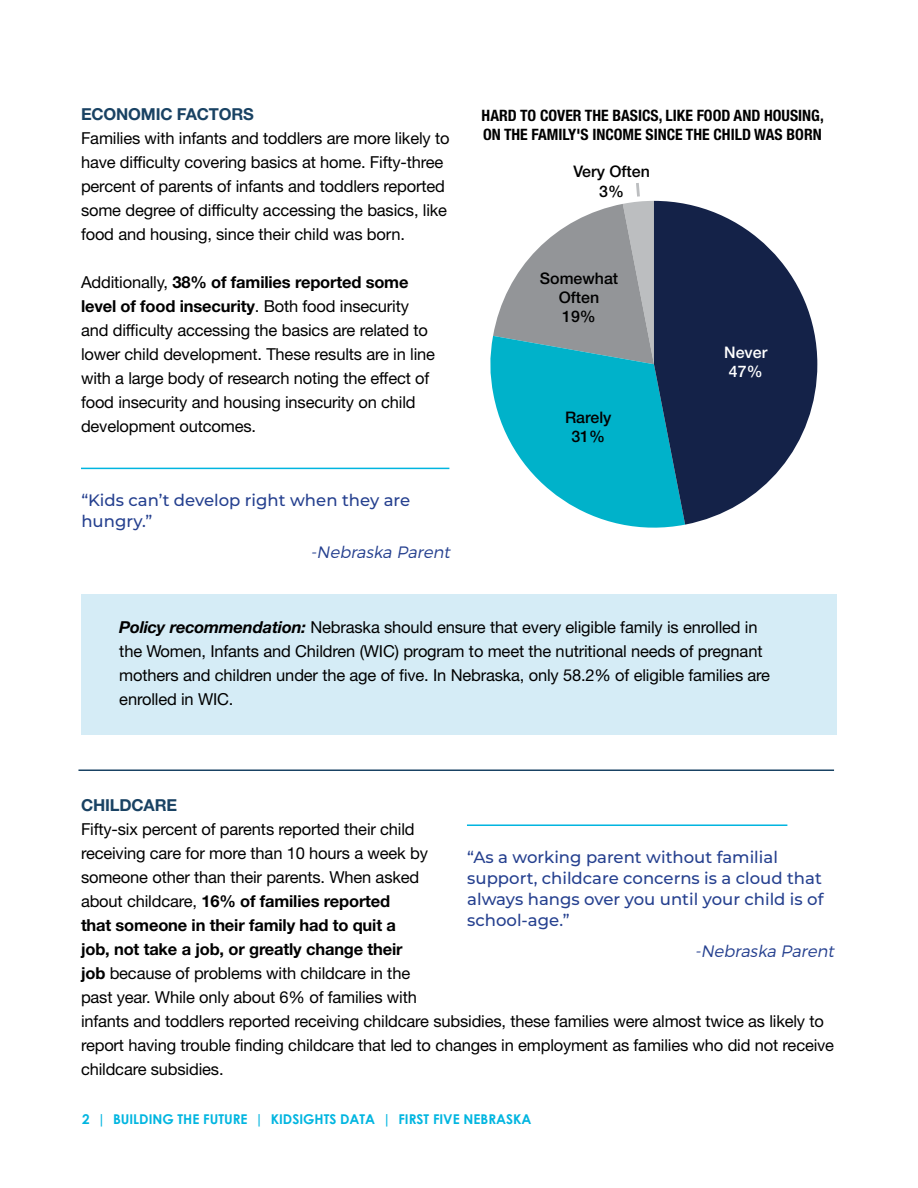
<style>
.page{position:relative;width:918px;height:1188px;background:#fff}
.page>*{position:absolute;margin:0;border:0;box-sizing:border-box;transform-origin:0 0}
.t1{font:16.5px/24px "Helvetica Neue LT Std";letter-spacing:-.01em;color:#000}
.t2{font:500 16.5px/21px "Montserrat";color:#25408f}
.t3{font:italic 300 16.5px "Montserrat";color:#25408f}
.t4{font:700 16.5px "Helvetica Neue LT Std";letter-spacing:-.01em;color:#194263}
.t5{font:500 15.9px/19.2px "Helvetica Neue";color:#000;text-align:center}
.t6{font:500 15.9px/19.2px "Helvetica Neue";color:#fff}
.t7{font:700 condensed 15.75px/18.9px "Helvetica Neue";color:#000}
.t8{font:700 13.5px "Century Gothic";color:#00b5e0}
.s1{font-weight:700}
.s2{font-weight:700;font-style:italic}
</style>
<div class="page">
<div style="left:81px;top:594px;width:756px;height:141px;background:#d5ecf6"></div>
<hr style="left:81px;top:468px;width:368px;height:1px;background:#00b5e0">
<svg style="left:685px;top:203px;width:132px;height:322px;fill:#142248"></svg>
<svg style="left:490px;top:183px;width:195px;height:345px"></svg>
<hr style="left:78px;top:769px;width:756px;height:2px;background:#194263">
<hr style="left:467px;top:824px;width:320px;height:2px;background:#00b5e0">
<p class="t4" style="left:81px;top:104px;width:174px">ECONOMIC FACTORS</p>
<p class="t1" style="left:81px;top:126px;width:370px">Families with infants and toddlers are more likely to have difficulty covering basics at home. Fifty-three percent of parents of infants and toddlers reported some degree of difficulty accessing the basics, like food and housing, since their child was born.</p>
<p class="t1" style="left:81px;top:270px;width:356px">Additionally, <span class="s1">38% of families reported some level of food insecurity</span>. Both food insecurity and difficulty accessing the basics are related to lower child development. These results are in line with a large body of research noting the effect of food insecurity and housing insecurity on child development outcomes.</p>
<p class="t2" style="left:81px;top:489px;width:330px">“Kids can’t develop right when they are hungry.”</p>
<p class="t3" style="left:311px;top:543px;width:144px">-Nebraska Parent</p>
<p class="t7" style="left:482px;top:105px;width:344px">HARD TO COVER THE BASICS, LIKE FOOD AND HOUSING,<br>ON THE FAMILY'S INCOME SINCE THE CHILD WAS BORN</p>
<p class="t5" style="left:573px;top:161px;width:78px">Very Often<br>3%</p>
<p class="t5" style="left:540px;top:267px;width:80px">Somewhat<br>Often<br>19%</p>
<p class="t5" style="left:565px;top:407px;width:48px">Rarely<br>31%</p>
<p class="t6" style="left:724px;top:342px;width:45px">Never<br>47%</p>
<p class="t1" style="left:119px;top:615px;width:652px"><span class="s2">Policy recommendation:</span> Nebraska should ensure that every eligible family is enrolled in the Women, Infants and Children (WIC) program to meet the nutritional needs of pregnant mothers and children under the age of five. In Nebraska, only 58.2% of eligible families are enrolled in WIC.</p>
<p class="t4" style="left:81px;top:795px;width:98px">CHILDCARE</p>
<p class="t1" style="left:81px;top:817px;width:755px">Fifty-six percent of parents reported their child<br>receiving care for more than 10 hours a week by<br>someone other than their parents. When asked<br>about childcare, <span class="s1">16% of families reported<br>that someone in their family had to quit a<br>job, not take a job, or greatly change their<br>job</span> because of problems with childcare in the<br>past year. While only about 6% of families with<br>infants and toddlers reported receiving childcare subsidies, these families were almost twice as likely to report having trouble finding childcare that led to changes in employment as families who did not receive childcare subsidies.</p>
<p class="t2" style="left:467px;top:846px;width:358px">“As a working parent without familial support, childcare concerns is a cloud that always hangs over you until your child is of school-age.”</p>
<p class="t3" style="left:695px;top:941px;width:144px">-Nebraska Parent</p>
<p class="t8" style="left:82px;top:1111px;width:451px">2 | BUILDING THE FUTURE | KIDSIGHTS DATA | FIRST FIVE NEBRASKA</p>
</div>
